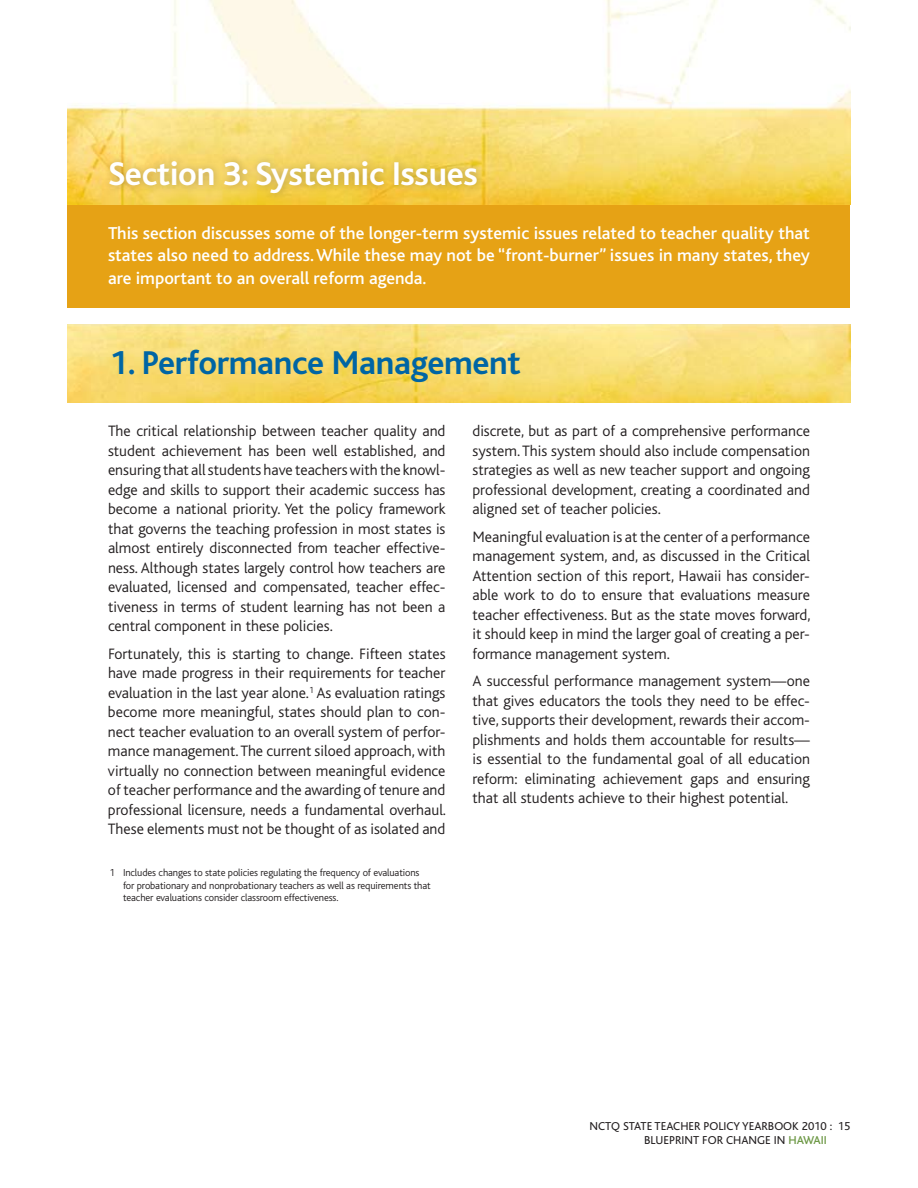
<style>
.page{position:relative;width:918px;height:1188px;background:#fff}
.page>*{position:absolute;margin:0;border:0;box-sizing:border-box;transform-origin:0 0}
.t1{font:700 34.5px "Bliss";letter-spacing:-.01em;color:#fff}
.t2{font:700 34.5px "Bliss";letter-spacing:-.01em;color:#0065a4}
.t3{font:500 18px/22.5px "Bliss";color:#fff;text-align:justify}
.t4{font:300 15.75px/19.5px "Bliss";color:#231f20;text-align:justify}
.t5{font:12px/14.4px "Bliss";color:#231f20}
.t6{font:300 10.5px/12.6px "Bliss";letter-spacing:-.01em;color:#231f20}
.s1{font-weight:500;color:#6d9845}
</style>
<div class="page">
<div style="left:68px;top:203px;width:782px;height:105px;background:#e6a215"></div>
<img style="left:68px;top:0;width:782px;height:204px">
<div style="left:103px;top:153px;width:382px;height:48px;background:#231f20;opacity:.28"></div>
<img style="left:68px;top:324px;width:782px;height:79px">
<h1 class="t1" style="left:108px;top:155px;width:371px">Section 3: Systemic Issues</h1>
<p class="t3" style="left:108px;top:222px;width:703px">This section discusses some of the longer-term systemic issues related to teacher quality that states also need to address. While these may not be “front-burner” issues in many states, they are important to an overall reform agenda.</p>
<h1 class="t2" style="left:110px;top:345px;width:413px">1. Performance Management</h1>
<p class="t4" style="left:108px;top:422px;width:339px">The critical relationship between teacher quality and student achievement has been well established, and ensuring that all students have teachers with the knowl&shy;edge and skills to support their academic success has become a national priority. Yet the policy framework that governs the teaching profession in most states is almost entirely disconnected from teacher effective&shy;ness. Although states largely control how teachers are evaluated, licensed and compensated, teacher effec&shy;tiveness in terms of student learning has not been a central component in these policies.</p>
<p class="t4" style="left:108px;top:644px;width:340px">Fortunately, this is starting to change. Fifteen states have made progress in their requirements for teacher evaluation in the last year alone.<sup>1</sup> As evaluation ratings become more meaningful, states should plan to con&shy;nect teacher evaluation to an overall system of perfor&shy;mance management. The current siloed approach, with virtually no connection between meaningful evidence of teacher performance and the awarding of tenure and professional licensure, needs a fundamental overhaul.<br>These elements must not be thought of as isolated and</p>
<p class="t6" style="left:123px;top:866px;width:309px;text-indent:-14px">1 Includes changes to state policies regulating the frequency of evaluations for probationary and nonprobationary teachers as well as requirements that teacher evaluations consider classroom effectiveness.</p>
<p class="t4" style="left:472px;top:422px;width:339px">discrete, but as part of a comprehensive performance system. This system should also include compensation strategies as well as new teacher support and ongoing professional development, creating a coordinated and aligned set of teacher policies.</p>
<p class="t4" style="left:472px;top:527px;width:340px">Meaningful evaluation is at the center of a performance management system, and, as discussed in the Critical Attention section of this report, Hawaii has consider&shy;able work to do to ensure that evaluations measure teacher effectiveness. But as the state moves forward, it should keep in mind the larger goal of creating a per&shy;formance management system.</p>
<p class="t4" style="left:472px;top:672px;width:339px">A successful performance management system—one that gives educators the tools they need to be effec&shy;tive, supports their development, rewards their accom&shy;plishments and holds them accountable for results— is essential to the fundamental goal of all education reform: eliminating achievement gaps and ensuring that all students achieve to their highest potential.</p>
<p class="t5" style="left:644px;top:1119px;width:208px;text-indent:-55px">NCTQ STATE TEACHER POLICY YEARBOOK 2010 : 15<br>BLUEPRINT FOR CHANGE IN <span class="s1">Hawaii</span></p>
</div>
